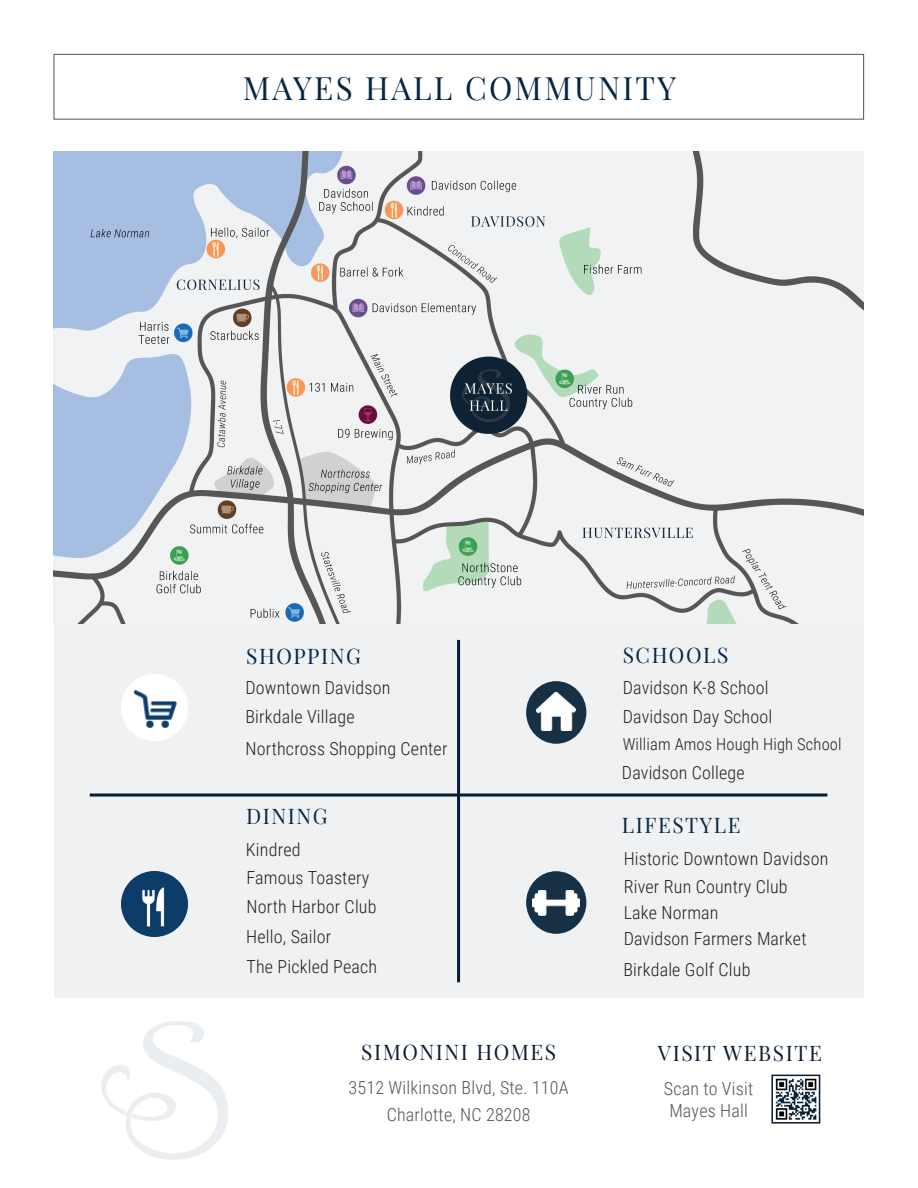
<style>
.page{position:relative;width:918px;height:1188px;background:#fff}
.page>*{position:absolute;margin:0;border:0;box-sizing:border-box;transform-origin:0 0}
.t1{font:31.5px "Playfair Display";letter-spacing:.075em;color:#072643}
.t2{font:21px "Playfair Display";letter-spacing:.075em;color:#062643}
.t3{font:21px "Playfair Display";letter-spacing:.075em;color:#0d1e32}
.t4{font:300 18px "Roboto Condensed";letter-spacing:.01em;color:#231f20}
.t5{font:300 18px "Roboto Condensed";letter-spacing:.01em;color:#535454}
.t6{font:300 16.5px "Roboto Condensed";letter-spacing:.01em;color:#231f20}
</style>
<div class="page">
<div style="left:54px;top:624px;width:810px;height:374px;background:#eff1f3"></div>
<div style="left:54px;top:54px;width:810px;height:66px;border:1px solid #535454"></div>
<img style="left:775px;top:1078px;width:42px;height:42px">
<div style="left:771px;top:1075px;width:49px;height:49px;border:2px solid #0e1f31"></div>
<img style="left:54px;top:152px;width:810px;height:472px">
<img style="left:122px;top:871px;width:65px;height:66px">
<img style="left:122px;top:675px;width:65px;height:66px">
<hr style="left:90px;top:794px;width:737px;height:3px;background:#051e36">
<hr style="left:457px;top:640px;width:3px;height:342px;background:#051e36">
<div style="left:526px;top:681px;width:60px;height:63px;background:#163045;border-radius:50%"></div>
<img style="left:537px;top:693px;width:39px;height:37px">
<div style="left:526px;top:871px;width:60px;height:63px;background:#163045;border-radius:50%"></div>
<img style="left:533px;top:890px;width:47px;height:25px">
<p class="t1" style="left:243px;top:63px;width:435px">MAYES HALL COMMUNITY</p>
<p class="t2" style="left:246px;top:640px;width:116px">SHOPPING</p>
<p class="t4" style="left:245px;top:675px;width:147px">Downtown Davidson</p>
<p class="t4" style="left:245px;top:704px;width:111px">Birkdale Village</p>
<p class="t4" style="left:245px;top:736px;width:204px">Northcross Shopping Center</p>
<p class="t2" style="left:246px;top:800px;width:83px">DINING</p>
<p class="t4" style="left:246px;top:837px;width:56px">Kindred</p>
<p class="t4" style="left:247px;top:865px;width:124px">Famous Toastery</p>
<p class="t4" style="left:247px;top:894px;width:132px">North Harbor Club</p>
<p class="t4" style="left:246px;top:924px;width:86px">Hello, Sailor</p>
<p class="t4" style="left:247px;top:954px;width:132px">The Pickled Peach</p>
<p class="t2" style="left:623px;top:638px;width:107px">SCHOOLS</p>
<p class="t4" style="left:623px;top:675px;width:147px">Davidson K-8 School</p>
<p class="t4" style="left:623px;top:704px;width:151px">Davidson Day School</p>
<p class="t6" style="left:623px;top:733px;width:220px">William Amos Hough High School</p>
<p class="t4" style="left:622px;top:760px;width:124px">Davidson College</p>
<p class="t2" style="left:622px;top:808px;width:120px">LIFESTYLE</p>
<p class="t4" style="left:624px;top:846px;width:206px">Historic Downtown Davidson</p>
<p class="t4" style="left:624px;top:874px;width:165px">River Run Country Club</p>
<p class="t4" style="left:624px;top:900px;width:96px">Lake Norman</p>
<p class="t4" style="left:624px;top:926px;width:184px">Davidson Farmers Market</p>
<p class="t4" style="left:623px;top:957px;width:129px">Birkdale Golf Club</p>
<p class="t3" style="left:361px;top:1035px;width:197px">SIMONINI HOMES</p>
<p class="t3" style="left:658px;top:1036px;width:165px">VISIT WEBSITE</p>
<p class="t5" style="left:664px;top:1076px;width:91px">Scan to Visit</p>
<p class="t5" style="left:669px;top:1098px;width:80px">Mayes Hall</p>
<p class="t5" style="left:349px;top:1075px;width:222px">3512 Wilkinson Blvd, Ste. 110A</p>
<p class="t5" style="left:387px;top:1102px;width:145px">Charlotte, NC 28208</p>
</div>
